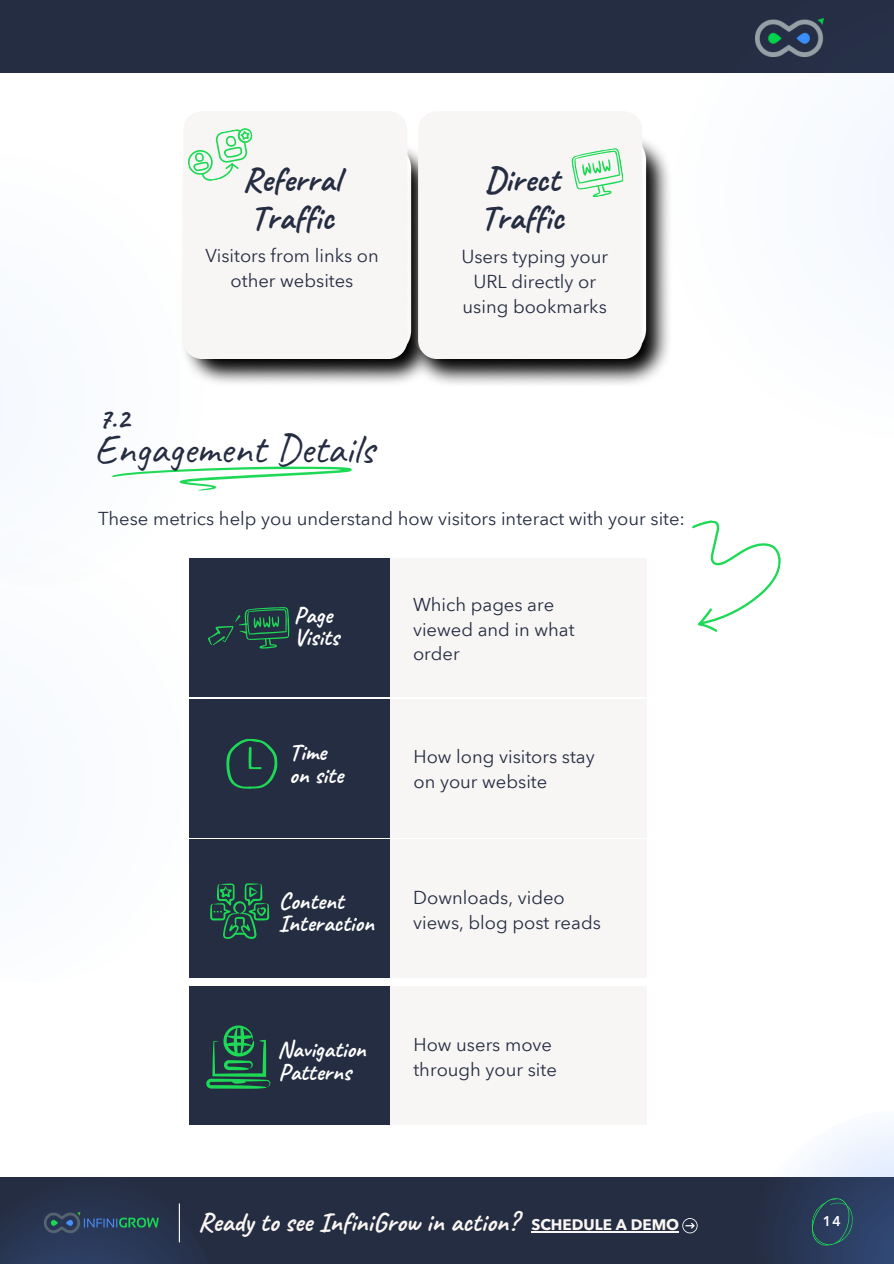
<style>
.page{position:relative;width:894px;height:1264px;background:#fff}
.page>*{position:absolute;margin:0;border:0;box-sizing:border-box;transform-origin:0 0}
.t1{font:41.55px "Caveat";color:#252d42}
.t2{font:700 34.35px/37.3px "Caveat";color:#252d42}
.t3{font:700 28.65px "Caveat";color:#252d42}
.t4{font:700 26.85px "Caveat";color:#faf6f3}
.t5{font:700 23.55px/22.5px "Caveat";color:#fff}
.t6{font:18.45px/24.6px "Avenir Next Arabic";color:#252d42}
.t7{font:700 15.15px "Avenir Next Arabic";color:#faf6f3}
.t8{font:600 13.8px "Avenir Next Arabic";color:#fff}
</style>
<div class="page">
<div style="left:0;top:0;width:893px;height:1263px;background:#252d42"></div>
<div style="left:0;top:73px;width:893px;height:1132px;background:#fff"></div>
<div style="left:189px;top:558px;width:200px;height:138px;background:#252d42"></div>
<svg style="left:767px;top:18px;width:126px;height:234px"></svg>
<img style="left:755px;top:18px;width:67px;height:38px">
<img style="left:186px;top:359px;width:219px;height:25px">
<img style="left:405px;top:140px;width:264px;height:244px">
<div style="left:418px;top:140px;width:224px;height:219px;background:#f8f6f5"></div>
<svg style="left:112px;top:466px;width:239px;height:25px"></svg>
<svg style="left:692px;top:520px;width:89px;height:112px"></svg>
<div style="left:0;top:1177px;width:893px;height:86px;background:#252d42"></div>
<svg style="left:0;top:1124px;width:272px;height:139px"></svg>
<svg style="left:664px;top:1125px;width:229px;height:138px"></svg>
<svg style="left:811px;top:1197px;width:42px;height:48px;background:#29495c"></svg>
<img style="left:42px;top:1207px;width:118px;height:30px">
<hr style="left:179px;top:1203px;width:1px;height:39px;background:#fff">
<svg style="left:187px;top:128px;width:66px;height:53px"></svg>
<svg style="left:570px;top:147px;width:55px;height:53px"></svg>
<svg style="left:208px;top:607px;width:81px;height:41px"></svg>
<div style="left:390px;top:558px;width:256px;height:138px;background:#f8f6f5"></div>
<div style="left:189px;top:698px;width:201px;height:139px;background:#252d42"></div>
<div style="left:390px;top:698px;width:256px;height:139px;background:#f8f6f5"></div>
<svg style="left:226px;top:738px;width:52px;height:51px"></svg>
<div style="left:189px;top:839px;width:200px;height:138px;background:#252d42"></div>
<div style="left:390px;top:839px;width:256px;height:138px;background:#f8f6f5"></div>
<svg style="left:210px;top:883px;width:59px;height:56px"></svg>
<div style="left:189px;top:986px;width:201px;height:138px;background:#252d42"></div>
<div style="left:390px;top:986px;width:256px;height:138px;background:#f8f6f5"></div>
<svg style="left:206px;top:1025px;width:65px;height:63px"></svg>
<svg style="left:682px;top:1217px;width:15px;height:16px"></svg>
<hr style="left:531px;top:1231px;width:148px;height:1px;background:#faf6f3">
<p class="t3" style="left:98px;top:400px;width:33px">7.2</p>
<h2 class="t2" style="left:244px;top:161px;width:98px">Referral<br>Traffic</h2>
<h5 class="t6" style="left:205px;top:243px;width:175px;text-align:center">Visitors from links on other websites</h5>
<p class="t2" style="left:480px;top:161px;width:85px">Direct<br>Traffic</p>
<h2 class="t6" style="left:461px;top:244px;width:148px;text-align:center">Users typing your<br>URL directly or using bookmarks</h2>
<h5 class="t1" style="left:94px;top:423px;width:282px">Engagement Details</h5>
<p class="t6" style="left:98px;top:506px;width:588px">These metrics help you understand how visitors interact with your site:</p>
<h5 class="t5" style="left:294px;top:603px;width:47px">Page<br>Visits</h5>
<p class="t5" style="left:289px;top:741px;width:55px">Time on site</p>
<p class="t6" style="left:413px;top:592px;width:163px">Which pages are viewed and in what order</p>
<p class="t6" style="left:413px;top:744px;width:183px">How long visitors stay on your website</p>
<p class="t5" style="left:278px;top:889px;width:97px">Content<br>Interaction</p>
<p class="t6" style="left:413px;top:885px;width:189px">Downloads, video views, blog post reads</p>
<p class="t5" style="left:278px;top:1038px;width:89px">Navigation<br>Patterns</p>
<h1 class="t6" style="left:413px;top:1032px;width:145px">How users move through your site</h1>
<h4 class="t4" style="left:199px;top:1204px;width:320px">Ready to see InfiniGrow in action?</h4>
<h5 class="t7" style="left:531px;top:1215px;width:149px">SCHEDULE A DEMO</h5>
<p class="t8" style="left:822px;top:1212px;width:20px">14</p>
</div>
